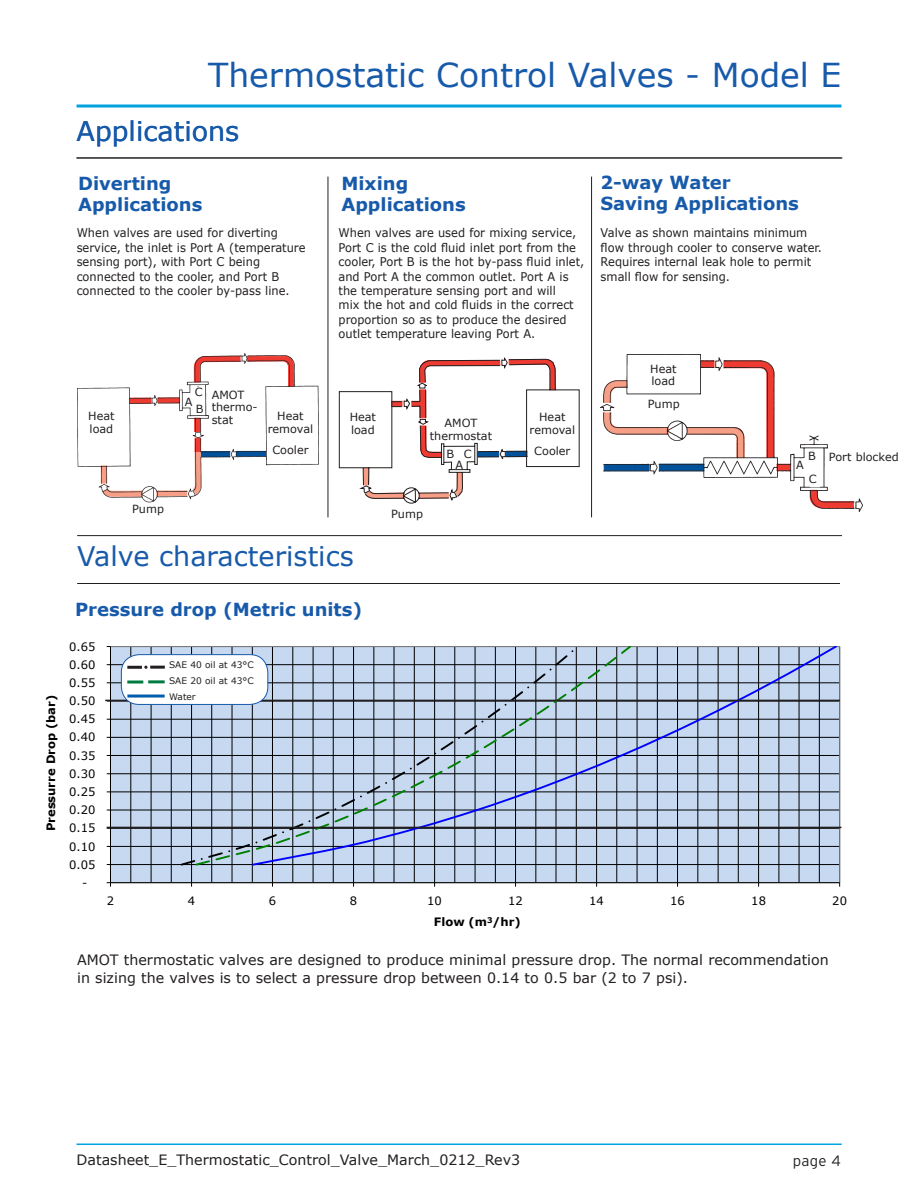
<style>
.page{position:relative;width:918px;height:1188px;background:#fff}
.page>*{position:absolute;margin:0;border:0;box-sizing:border-box;transform-origin:0 0}
.t1{font:33px "Verdana";color:#185aaa}
.t2{font:27px "Verdana";color:#185aaa}
.t3{font:700 18px/21px "Verdana";color:#185aaa}
.t4{font:300 15px "Interstate";color:#231f20}
.t5{font:14.25px/18px "Verdana";color:#231f20}
.t6{font:12px/14.4px "Verdana";color:#231f20;scale:.95 1}
.t7{font:11.55px "Verdana";letter-spacing:.005em;color:#000}
.t8{font:700 11.55px "Verdana";color:#000}
.t9{font:11.25px/12.8px "Verdana";color:#231f20}
.t10{font:9px "Verdana";color:#231f20}
</style>
<div class="page">
<hr style="left:77px;top:1144px;width:765px;height:1px;background:#00a2df">
<hr style="left:77px;top:105px;width:764px;height:3px;background:#00a2df">
<hr style="left:77px;top:158px;width:765px;height:1px;background:#231f20">
<hr style="left:77px;top:535px;width:765px;height:1px;background:#231f20">
<hr style="left:77px;top:583px;width:763px;height:1px;background:#231f20">
<svg style="left:105px;top:646px;width:737px;height:241px;background:#b0c1d7"></svg>
<hr style="left:107px;top:827px;width:734px;height:1px;background:#231f20">
<hr style="left:105px;top:700px;width:735px;height:1px;background:#231f20">
<div style="left:121px;top:655px;width:147px;height:49px;background:#fff;border-radius:18px"></div>
<div style="left:121px;top:654px;width:147px;height:51px;border:1px solid #185aaa;border-radius:18px"></div>
<hr style="left:127px;top:695px;width:38px;height:3px;background:#015dac">
<hr style="left:127px;top:681px;width:16px;height:3px;background:#007b3f">
<hr style="left:148px;top:680px;width:17px;height:3px;background:#007b3f">
<hr style="left:127px;top:666px;width:15px;height:3px;background:#231f20">
<hr style="left:150px;top:666px;width:15px;height:3px;background:#231f20">
<img style="left:601px;top:354px;width:261px;height:158px">
<svg style="left:339px;top:357px;width:241px;height:147px"></svg>
<img style="left:77px;top:354px;width:241px;height:149px">
<hr style="left:328px;top:177px;width:1px;height:340px;background:#231f20">
<hr style="left:591px;top:177px;width:1px;height:340px;background:#231f20">
<h1 class="t1" style="left:208px;top:54px;width:635px">Thermostatic Control Valves - Model E</h1>
<p class="t8" style="left:44px;top:831px;width:138px;rotate:-90deg">Pressurre Drop (bar)</p>
<h2 class="t2" style="left:77px;top:114px;width:164px">Applications</h2>
<h3 class="t3" style="left:78px;top:173px;width:126px">Diverting<br>Applications</h3>
<p class="t6" style="left:77px;top:225px;width:242px">When valves are used for diverting service, the inlet is Port A (temperature sensing port), with Port C being connected to the cooler, and Port B connected to the cooler by-pass line.</p>
<p class="t9" style="left:88px;top:409px;width:28px">Heat load</p>
<p class="t9" style="left:185px;top:395px;width:9px">A</p>
<p class="t9" style="left:195px;top:383px;width:10px;line-height:16.8px">C<br>B</p>
<p class="t9" style="left:212px;top:388px;width:47px">AMOT thermo&shy;stat</p>
<p class="t9" style="left:268px;top:409px;width:47px;text-align:center">Heat removal</p>
<p class="t9" style="left:272px;top:443px;width:38px">Cooler</p>
<h3 class="t3" style="left:341px;top:173px;width:126px">Mixing<br>Applications</h3>
<p class="t6" style="left:339px;top:226px;width:260px">When valves are used for mixing service, Port C is the cold fluid inlet port from the cooler, Port B is the hot by-pass fluid inlet, and Port A the common outlet. Port A is the temperature sensing port and will<br>mix the hot and cold fluids in the correct proportion so as to produce the desired outlet temperature leaving Port A.</p>
<h3 class="t3" style="left:600px;top:171px;width:200px">2-way Water<br>Saving Applications</h3>
<p class="t6" style="left:601px;top:226px;width:234px">Valve as shown maintains minimum flow through cooler to conserve water.<br>Requires internal leak hole to permit small flow for sensing.</p>
<p class="t9" style="left:650px;top:362px;width:28px">Heat load</p>
<p class="t9" style="left:648px;top:397px;width:33px">Pump</p>
<p class="t9" style="left:350px;top:411px;width:28px">Heat load</p>
<p class="t9" style="left:530px;top:411px;width:47px;text-align:center">Heat removal</p>
<p class="t9" style="left:534px;top:445px;width:38px">Cooler</p>
<p class="t9" style="left:430px;top:416px;width:64px;text-align:center">AMOT thermostat</p>
<p class="t9" style="left:447px;top:447px;width:27px">B C</p>
<p class="t9" style="left:808px;top:443px;width:10px;line-height:23.5px">B<br>C</p>
<p class="t9" style="left:456px;top:458px;width:9px">A</p>
<p class="t9" style="left:796px;top:458px;width:9px">A</p>
<p class="t9" style="left:132px;top:502px;width:33px">Pump</p>
<p class="t9" style="left:391px;top:507px;width:33px">Pump</p>
<p class="t9" style="left:829px;top:450px;width:71px">Port blocked</p>
<h2 class="t2" style="left:77px;top:539px;width:278px">Valve characteristics</h2>
<h3 class="t3" style="left:75px;top:598px;width:289px">Pressure drop (Metric units)</h3>
<p class="t7" style="left:69px;top:639px;width:28px">0.65</p>
<p class="t7" style="left:69px;top:657px;width:28px">0.60</p>
<p class="t7" style="left:69px;top:675px;width:28px">0.55</p>
<p class="t7" style="left:69px;top:694px;width:28px">0.50</p>
<p class="t7" style="left:69px;top:712px;width:28px">0.45</p>
<p class="t7" style="left:69px;top:730px;width:28px">0.40</p>
<p class="t7" style="left:69px;top:748px;width:28px">0.35</p>
<p class="t7" style="left:69px;top:766px;width:28px">0.30</p>
<p class="t7" style="left:69px;top:784px;width:28px">0.25</p>
<p class="t7" style="left:69px;top:803px;width:28px">0.20</p>
<p class="t7" style="left:69px;top:821px;width:28px">0.15</p>
<p class="t7" style="left:69px;top:839px;width:28px">0.10</p>
<p class="t7" style="left:69px;top:857px;width:28px">0.05</p>
<p class="t7" style="left:82px;top:875px;width:7px">-</p>
<p class="t10" style="left:169px;top:659px;width:86px">SAE 40 oil at 43°C</p>
<p class="t10" style="left:169px;top:675px;width:86px">SAE 20 oil at 43°C</p>
<p class="t10" style="left:169px;top:691px;width:28px">Water</p>
<p class="t7" style="left:107px;top:894px;width:9px">2</p>
<p class="t7" style="left:188px;top:894px;width:9px">4</p>
<p class="t7" style="left:269px;top:894px;width:9px">6</p>
<p class="t7" style="left:350px;top:894px;width:9px">8</p>
<p class="t7" style="left:427px;top:894px;width:16px">10</p>
<p class="t7" style="left:508px;top:894px;width:16px">12</p>
<p class="t7" style="left:589px;top:894px;width:16px">14</p>
<p class="t7" style="left:670px;top:894px;width:16px">16</p>
<p class="t7" style="left:751px;top:894px;width:16px">18</p>
<p class="t7" style="left:832px;top:894px;width:16px">20</p>
<p class="t8" style="left:434px;top:915px;width:88px">Flow (m<sup>3</sup>/hr)</p>
<p class="t5" style="left:77px;top:950px;width:753px">AMOT thermostatic valves are designed to produce minimal pressure drop. The normal recommendation in sizing the valves is to select a pressure drop between 0.14 to 0.5 bar (2 to 7 psi).</p>
<p class="t5" style="left:77px;top:1150px;width:445px">Datasheet_E_Thermostatic_Control_Valve_March_0212_Rev3</p>
<p class="t4" style="left:793px;top:1152px;width:49px">page 4</p>
</div>
